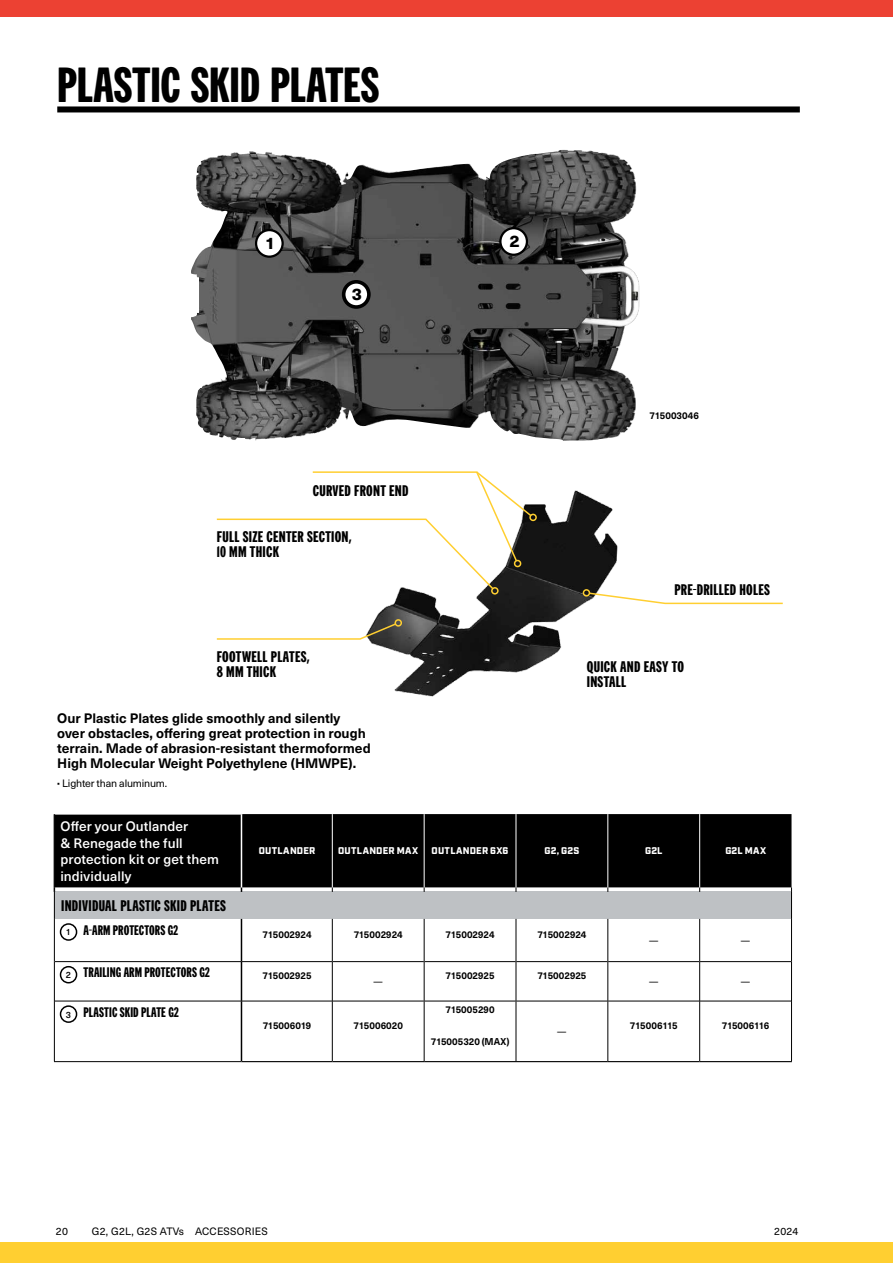
<style>
.page{position:relative;width:893px;height:1263px;background:#fff}
.page>*{position:absolute;margin:0;border:0;box-sizing:border-box;transform-origin:0 0}
.t1{font:700 48px "Can Am Gothic";color:#000}
.t2{font:800 16.5px "Neue Haas Unica W1 G";color:#000}
.t3{font:700 15px/15px "More Gothic";letter-spacing:.02em;color:#000}
.t4{font:700 13.5px/15px "Neue Haas Unica W1 G";color:#000}
.t5{font:500 13.5px/16.5px "Neue Haas Unica W1 G";letter-spacing:.01em;color:#fff}
.t6{font:700 13.5px "More Gothic";letter-spacing:.01em;color:#000;scale:.95 1}
.t7{font:10.5px "Neue Haas Unica W1 G";letter-spacing:-.015em;color:#000}
.t8{font:10.5px "Neue Haas Unica W1 G";letter-spacing:.02em;color:#000}
.t9{font:700 9.75px "Neue Haas Unica W1 G";color:#000;scale:.95 1}
.t10{font:900 9.75px "Industry";letter-spacing:.02em;color:#fff}
.t11{font:9.75px "Neue Haas Unica W1 G";color:#000;scale:.95 1}
.s1{font-weight:800}
.s2{font-family:"Neue Haas Unica W1 G";font-weight:500;font-size:9px}
</style>
<div class="page">
<img style="left:191px;top:150px;width:449px;height:291px">
<div style="left:256px;top:230px;width:27px;height:27px;background:#fff;border-radius:50%"></div>
<div style="left:255px;top:229px;width:29px;height:29px;border:2px solid #000;border-radius:50%"></div>
<div style="left:344px;top:282px;width:25px;height:25px;background:#fff;border-radius:50%"></div>
<div style="left:342px;top:280px;width:29px;height:29px;border:4px solid #000;border-radius:50%"></div>
<div style="left:500px;top:228px;width:27px;height:27px;background:#fff;border-radius:50%"></div>
<div style="left:499px;top:227px;width:29px;height:29px;border:2px solid #000;border-radius:50%"></div>
<div style="left:55px;top:814px;width:736px;height:73px;background:#000"></div>
<div style="left:54px;top:892px;width:737px;height:27px;background:#bec1c4"></div>
<hr style="left:241px;top:961px;width:91px;height:1px;background:#000">
<hr style="left:333px;top:961px;width:91px;height:1px;background:#000">
<hr style="left:424px;top:961px;width:92px;height:1px;background:#000">
<hr style="left:516px;top:961px;width:91px;height:1px;background:#000">
<hr style="left:608px;top:961px;width:91px;height:1px;background:#000">
<hr style="left:700px;top:961px;width:91px;height:1px;background:#000">
<hr style="left:241px;top:1001px;width:91px;height:1px;background:#000">
<hr style="left:333px;top:1001px;width:91px;height:1px;background:#000">
<hr style="left:424px;top:1001px;width:92px;height:1px;background:#000">
<hr style="left:516px;top:1001px;width:91px;height:1px;background:#000">
<hr style="left:608px;top:1001px;width:91px;height:1px;background:#000">
<hr style="left:700px;top:1001px;width:91px;height:1px;background:#000">
<hr style="left:54px;top:814px;width:188px;height:1px;background:#fff">
<svg style="left:791px;top:887px;width:1px;height:32px"></svg>
<hr style="left:332px;top:919px;width:1px;height:43px;background:#000">
<hr style="left:424px;top:919px;width:1px;height:43px;background:#000">
<hr style="left:516px;top:919px;width:1px;height:43px;background:#000">
<hr style="left:607px;top:919px;width:1px;height:43px;background:#000">
<hr style="left:699px;top:919px;width:1px;height:43px;background:#000">
<hr style="left:791px;top:919px;width:1px;height:43px;background:#000">
<hr style="left:332px;top:962px;width:1px;height:39px;background:#000">
<hr style="left:424px;top:962px;width:1px;height:39px;background:#000">
<hr style="left:516px;top:962px;width:1px;height:39px;background:#000">
<hr style="left:607px;top:962px;width:1px;height:39px;background:#000">
<hr style="left:699px;top:962px;width:1px;height:39px;background:#000">
<hr style="left:791px;top:962px;width:1px;height:39px;background:#000">
<hr style="left:332px;top:1001px;width:1px;height:60px;background:#000">
<hr style="left:424px;top:1001px;width:1px;height:60px;background:#000">
<hr style="left:516px;top:1001px;width:1px;height:60px;background:#000">
<hr style="left:607px;top:1001px;width:1px;height:60px;background:#000">
<hr style="left:699px;top:1001px;width:1px;height:60px;background:#000">
<hr style="left:791px;top:1001px;width:1px;height:60px;background:#000">
<hr style="left:241px;top:919px;width:1px;height:42px;background:#000">
<hr style="left:241px;top:962px;width:1px;height:39px;background:#000">
<hr style="left:241px;top:1001px;width:1px;height:60px;background:#000">
<hr style="left:54px;top:1061px;width:187px;height:1px;background:#000">
<hr style="left:241px;top:1061px;width:91px;height:1px;background:#000">
<hr style="left:332px;top:1061px;width:92px;height:1px;background:#000">
<hr style="left:424px;top:1061px;width:92px;height:1px;background:#000">
<hr style="left:516px;top:1061px;width:92px;height:1px;background:#000">
<hr style="left:608px;top:1061px;width:92px;height:1px;background:#000">
<hr style="left:700px;top:1061px;width:92px;height:1px;background:#000">
<hr style="left:241px;top:814px;width:1px;height:73px;background:#fff">
<hr style="left:332px;top:814px;width:1px;height:73px;background:#fff">
<hr style="left:424px;top:814px;width:1px;height:73px;background:#fff">
<hr style="left:516px;top:814px;width:1px;height:73px;background:#fff">
<hr style="left:607px;top:814px;width:1px;height:73px;background:#fff">
<hr style="left:699px;top:814px;width:1px;height:73px;background:#fff">
<hr style="left:55px;top:961px;width:186px;height:1px;background:#000">
<hr style="left:55px;top:1001px;width:186px;height:1px;background:#000">
<hr style="left:54px;top:814px;width:1px;height:73px;background:#000">
<svg style="left:54px;top:887px;width:1px;height:32px"></svg>
<hr style="left:54px;top:919px;width:1px;height:43px;background:#000">
<hr style="left:54px;top:962px;width:1px;height:39px;background:#000">
<hr style="left:54px;top:1001px;width:1px;height:60px;background:#000">
<div style="left:60px;top:923px;width:17px;height:18px;border:2px solid #000;border-radius:50%"></div>
<div style="left:60px;top:966px;width:17px;height:17px;border:2px solid #000;border-radius:50%"></div>
<div style="left:60px;top:1005px;width:17px;height:18px;border:2px solid #000;border-radius:50%"></div>
<div style="left:57px;top:106px;width:743px;height:6px;background:#000"></div>
<img style="left:369px;top:490px;width:249px;height:207px">
<svg style="left:588px;top:591px;width:195px;height:14px"></svg>
<div style="left:583px;top:589px;width:7px;height:8px;border:2px solid #ffcf31;border-radius:50%"></div>
<svg style="left:216px;top:622px;width:181px;height:18px"></svg>
<div style="left:395px;top:619px;width:7px;height:8px;border:2px solid #ffcf31;border-radius:50%"></div>
<div style="left:491px;top:587px;width:8px;height:7px;border:2px solid #ffcf31;border-radius:50%"></div>
<svg style="left:216px;top:471px;width:317px;height:120px"></svg>
<div style="left:529px;top:514px;width:8px;height:7px;border:2px solid #ffcf31;border-radius:50%"></div>
<div style="left:0;top:0;width:893px;height:16px;background:#ec4133"></div>
<div style="left:0;top:1243px;width:893px;height:20px;background:#ffcf31"></div>
<h1 class="t1" style="left:57px;top:53px;width:323px">PLASTIC SKID PLATES</h1>
<p class="t2" style="left:265px;top:231px;width:12px">1</p>
<p class="t2" style="left:352px;top:282px;width:12px">3</p>
<p class="t3" style="left:313px;top:482px;width:97px">CURVED FRONT END</p>
<p class="t3" style="left:217px;top:528px;width:136px">FULL SIZE CENTER SECTION,<br>10 MM THICK</p>
<p class="t2" style="left:509px;top:229px;width:12px">2</p>
<p class="t9" style="left:649px;top:408px;width:54px">715003046</p>
<p class="t3" style="left:674px;top:581px;width:97px">PRE-DRILLED HOLES</p>
<p class="t3" style="left:217px;top:648px;width:94px">FOOTWELL PLATES,<br>8 MM THICK</p>
<p class="t3" style="left:587px;top:658px;width:99px">QUICK AND EASY TO<br>INSTALL</p>
<p class="t4" style="left:57px;top:710px;width:315px">Our Plastic Plates glide smoothly and silently over obstacles, offering great protection in rough terrain. Made of abrasion-resistant thermoformed High Molecular Weight Polyethylene (HMWPE).</p>
<p class="t7" style="left:57px;top:776px;width:111px"><span class="s1">·</span> Lighter than aluminum.</p>
<p class="t5" style="left:60px;top:817px;width:160px">Offer your Outlander<br>&amp; Renegade the full protection kit or get them individually</p>
<p class="t10" style="left:259px;top:845px;width:58px">OUTLANDER</p>
<p class="t10" style="left:338px;top:845px;width:82px">OUTLANDER MAX</p>
<p class="t10" style="left:432px;top:845px;width:78px">OUTLANDER 6X6</p>
<p class="t10" style="left:544px;top:845px;width:36px">G2, G2S</p>
<p class="t10" style="left:645px;top:845px;width:19px">G2L</p>
<p class="t10" style="left:725px;top:845px;width:42px">G2L MAX</p>
<p class="t3" style="left:61px;top:898px;width:166px">INDIVIDUAL PLASTIC SKID PLATES</p>
<p class="t6" style="left:66px;top:921px;width:120px"><span class="s2">1</span> A-ARM PROTECTORS G2</p>
<p class="t9" style="left:263px;top:927px;width:53px">715002924</p>
<p class="t9" style="left:354px;top:927px;width:53px">715002924</p>
<p class="t9" style="left:445px;top:927px;width:53px">715002924</p>
<p class="t9" style="left:537px;top:927px;width:53px">715002924</p>
<p class="t6" style="left:66px;top:963px;width:153px"><span class="s2">2</span> TRAILING ARM PROTECTORS G2</p>
<p class="t9" style="left:263px;top:968px;width:53px">715002925</p>
<p class="t6" style="left:66px;top:1003px;width:120px"><span class="s2">3</span> PLASTIC SKID PLATE G2</p>
<p class="t11" style="left:374px;top:974px;width:11px">—</p>
<p class="t9" style="left:263px;top:1018px;width:53px">715006019</p>
<p class="t9" style="left:354px;top:1018px;width:53px">715006020</p>
<p class="t9" style="left:446px;top:968px;width:53px">715002925</p>
<p class="t9" style="left:537px;top:968px;width:53px">715002925</p>
<p class="t9" style="left:445px;top:1002px;width:53px">715005290</p>
<p class="t9" style="left:431px;top:1034px;width:84px">715005320 (MAX)</p>
<p class="t11" style="left:557px;top:1024px;width:11px">—</p>
<p class="t11" style="left:649px;top:933px;width:11px">—</p>
<p class="t11" style="left:741px;top:933px;width:11px">—</p>
<p class="t11" style="left:649px;top:974px;width:11px">—</p>
<p class="t11" style="left:741px;top:974px;width:11px">—</p>
<p class="t9" style="left:630px;top:1018px;width:52px">715006115</p>
<p class="t9" style="left:722px;top:1018px;width:52px">715006116</p>
<p class="t7" style="left:56px;top:1223px;width:14px">20</p>
<p class="t8" style="left:92px;top:1223px;width:178px">G2, G2L, G2S ATVs ACCESSORIES</p>
<p class="t7" style="left:774px;top:1223px;width:26px">2024</p>
</div>
